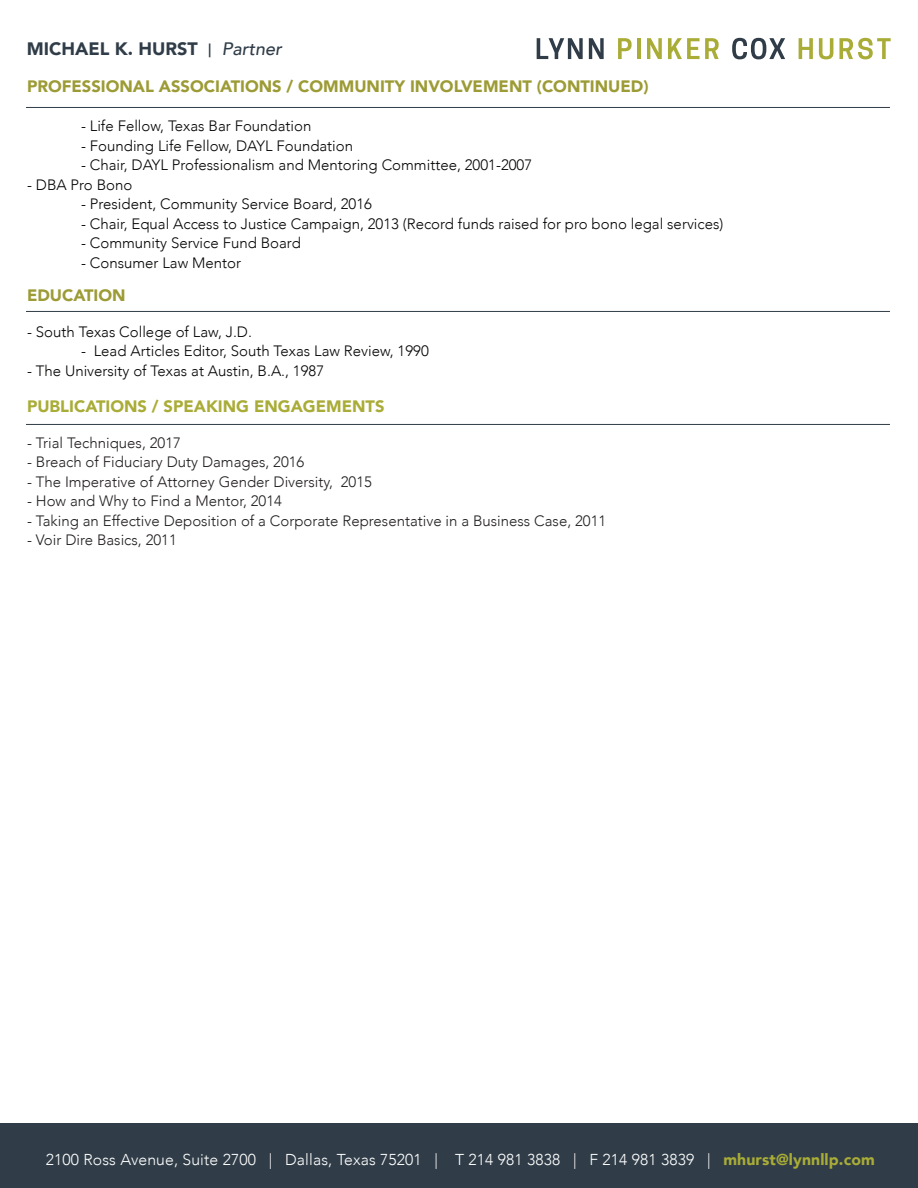
<style>
.page{position:relative;width:918px;height:1188px;background:#fff}
.page>*{position:absolute;margin:0;border:0;box-sizing:border-box;transform-origin:0 0}
.t1{font:900 18px "Avenir";color:#303d48}
.t2{font:900 16.5px "Avenir";color:#9c9b35}
.t3{font:900 16.5px "Avenir";color:#a9ac36}
.t4{font:300 15.75px "Avenir";letter-spacing:.01em;color:#fff}
.t5{font:300 15px "Avenir";color:#050604}
.t6{font:300 15px "Avenir";color:#231f20}
.s1{font-weight:500}
.s2{font-weight:500;font-style:italic}
.s3{font-weight:900;color:#a9ac36}
</style>
<div class="page">
<div style="left:0;top:1124px;width:918px;height:64px;background:#303d48"></div>
<svg style="left:537px;top:38px;width:46px;height:21px"></svg>
<svg style="left:589px;top:38px;width:15px;height:21px"></svg>
<svg style="left:618px;top:38px;width:14px;height:21px"></svg>
<hr style="left:637px;top:38px;width:4px;height:21px;background:#a9ac36">
<svg style="left:647px;top:38px;width:15px;height:21px"></svg>
<svg style="left:668px;top:38px;width:51px;height:21px"></svg>
<svg style="left:732px;top:38px;width:53px;height:21px"></svg>
<svg style="left:799px;top:38px;width:14px;height:21px"></svg>
<svg style="left:819px;top:38px;width:14px;height:21px"></svg>
<svg style="left:839px;top:38px;width:52px;height:21px"></svg>
<hr style="left:26px;top:311px;width:864px;height:1px;background:#303d48">
<hr style="left:26px;top:107px;width:864px;height:1px;background:#303d48">
<hr style="left:26px;top:424px;width:864px;height:1px;background:#303d48">
<p class="t1" style="left:27px;top:34px;width:256px">MICHAEL K. HURST <span class="s1">|</span> <span class="s2">Partner</span></p>
<p class="t2" style="left:27px;top:72px;width:623px">PROFESSIONAL ASSOCIATIONS / COMMUNITY INVOLVEMENT (CONTINUED)</p>
<p class="t5" style="left:81px;top:117px;width:232px">- Life Fellow, Texas Bar Foundation</p>
<p class="t5" style="left:81px;top:137px;width:274px">- Founding Life Fellow, DAYL Foundation</p>
<p class="t5" style="left:81px;top:156px;width:453px">- Chair, DAYL Professionalism and Mentoring Committee, 2001-2007</p>
<p class="t5" style="left:27px;top:176px;width:107px">- DBA Pro Bono</p>
<p class="t5" style="left:81px;top:195px;width:293px">- President, Community Service Board, 2016</p>
<p class="t5" style="left:81px;top:215px;width:644px">- Chair, Equal Access to Justice Campaign, 2013 (Record funds raised for pro bono legal services)</p>
<p class="t5" style="left:81px;top:234px;width:221px">- Community Service Fund Board</p>
<p class="t5" style="left:81px;top:254px;width:162px">- Consumer Law Mentor</p>
<p class="t2" style="left:27px;top:281px;width:100px">EDUCATION</p>
<p class="t5" style="left:27px;top:323px;width:226px">- South Texas College of Law, J.D.</p>
<p class="t5" style="left:81px;top:342px;width:349px">- Lead Articles Editor, South Texas Law Review, 1990</p>
<p class="t5" style="left:27px;top:362px;width:299px">- The University of Texas at Austin, B.A., 1987</p>
<p class="t3" style="left:27px;top:392px;width:359px">PUBLICATIONS / SPEAKING ENGAGEMENTS</p>
<p class="t6" style="left:27px;top:434px;width:156px">- Trial Techniques, 2017</p>
<p class="t6" style="left:27px;top:453px;width:279px">- Breach of Fiduciary Duty Damages, 2016</p>
<p class="t6" style="left:27px;top:473px;width:347px">- The Imperative of Attorney Gender Diversity, 2015</p>
<p class="t6" style="left:27px;top:492px;width:257px">- How and Why to Find a Mentor, 2014</p>
<p class="t6" style="left:27px;top:512px;width:581px">- Taking an Effective Deposition of a Corporate Representative in a Business Case, 2011</p>
<p class="t6" style="left:27px;top:531px;width:151px">- Voir Dire Basics, 2011</p>
<p class="t4" style="left:46px;top:1150px;width:831px">2100 Ross Avenue, Suite 2700 | Dallas, Texas 75201 | T 214 981 3838 | F 214 981 3839 | <span class="s3">mhurst@lynnllp.com</span></p>
</div>
